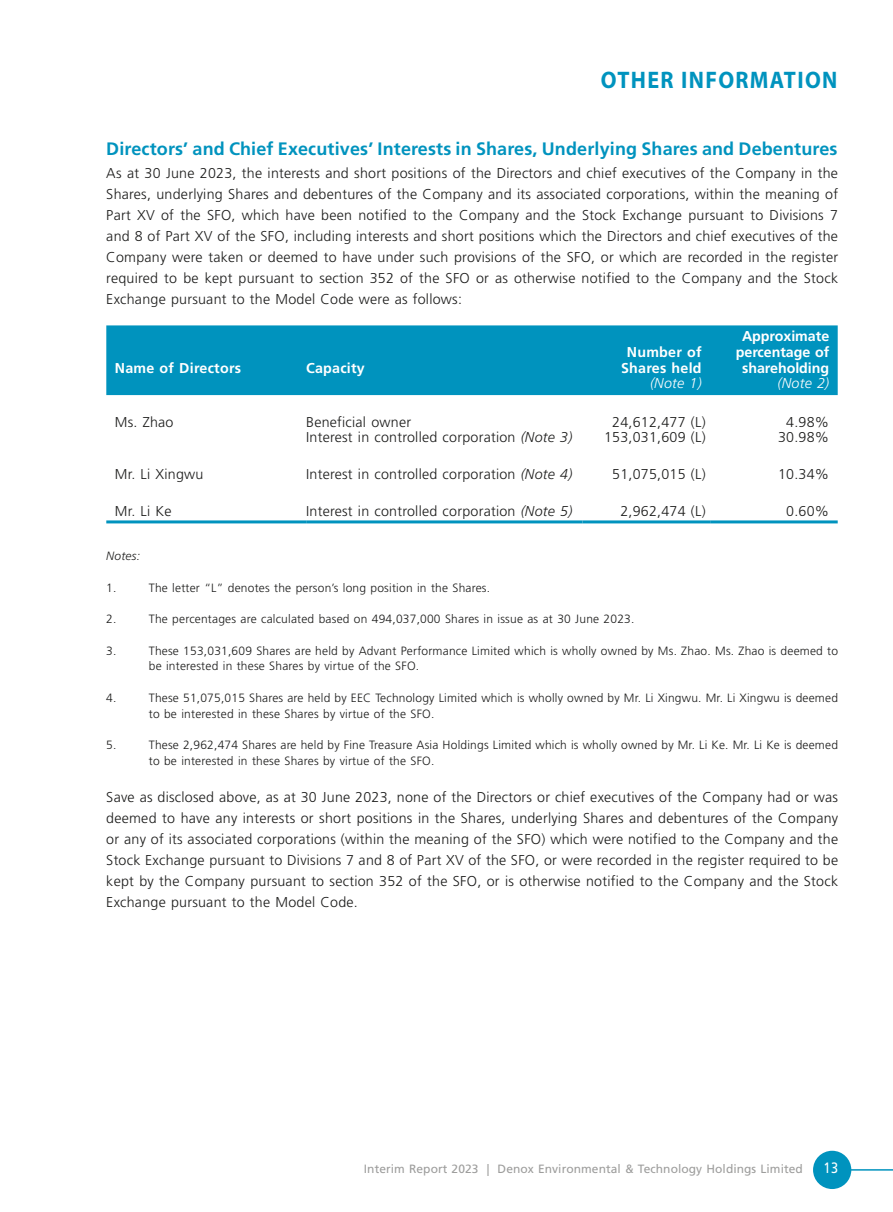
<style>
.page{position:relative;width:893px;height:1212px;background:#fff}
.page>*{position:absolute;margin:0;border:0;box-sizing:border-box;transform-origin:0 0}
.t1{font:700 24px "Myriad Pro";letter-spacing:.06em;color:#0093be;scale:.92 1}
.t2{font:700 18px "Frutiger LT Std";letter-spacing:.01em;color:#0093be}
.t3{font:15px "Frutiger LT Std";color:#fff;scale:.85 1}
.t4{font:300 14.25px/21px "Frutiger LT Std";letter-spacing:.015em;color:#1c1c1b;text-align:justify}
.t5{font:700 14.25px/15.8px "Frutiger LT Std";color:#fff;text-align:center}
.t6{font:italic 300 14.25px "Frutiger LT Std";letter-spacing:.015em;color:#fff}
.t7{font:300 12px/15.8px "Frutiger LT Std";letter-spacing:.015em;color:#1c1c1b}
.t8{font:12px "Frutiger LT Std";letter-spacing:.005em;color:#9d9d9c}
.t9{font:italic 300 12px "Frutiger LT Std";letter-spacing:.015em;color:#1c1c1b}
.s1{font-style:italic}
</style>
<div class="page">
<div style="left:813px;top:1151px;width:38px;height:38px;background:#0093be;border-radius:50%"></div>
<hr style="left:850px;top:1169px;width:43px;height:1px;background:#0093be">
<div style="left:106px;top:325px;width:732px;height:70px;background:#0093be"></div>
<hr style="left:106px;top:520px;width:200px;height:3px;background:#0093be">
<hr style="left:306px;top:520px;width:277px;height:3px;background:#0093be">
<hr style="left:583px;top:520px;width:127px;height:3px;background:#0093be">
<hr style="left:710px;top:520px;width:128px;height:3px;background:#0093be">
<h1 class="t1" style="left:601px;top:67px;width:258px">OTHER INFORMATION</h1>
<p class="t2" style="left:106px;top:138px;width:733px">Directors’ and Chief Executives’ Interests in Shares, Underlying Shares and Debentures</p>
<p class="t4" style="left:106px;top:163px;width:733px">As at 30 June 2023, the interests and short positions of the Directors and chief executives of the Company in the Shares, underlying Shares and debentures of the Company and its associated corporations, within the meaning of Part XV of the SFO, which have been notified to the Company and the Stock Exchange pursuant to Divisions 7 and 8 of Part XV of the SFO, including interests and short positions which the Directors and chief executives of the Company were taken or deemed to have under such provisions of the SFO, or which are recorded in the register required to be kept pursuant to section 352 of the SFO or as otherwise notified to the Company and the Stock Exchange pursuant to the Model Code were as follows:</p>
<p class="t5" style="left:115px;top:360px;width:128px">Name of Directors</p>
<p class="t5" style="left:306px;top:360px;width:60px">Capacity</p>
<p class="t5" style="left:736px;top:328px;width:95px">Approximate percentage of shareholding</p>
<p class="t5" style="left:621px;top:344px;width:82px">Number of<br>Shares held</p>
<p class="t6" style="left:650px;top:375px;width:53px">(Note 1)</p>
<p class="t6" style="left:778px;top:375px;width:53px">(Note 2)</p>
<p class="t4" style="left:115px;top:411px;width:60px">Ms. Zhao</p>
<p class="t4" style="left:306px;top:414px;width:268px;line-height:15.8px">Beneficial owner<br>Interest in controlled corporation <span class="s1">(Note 3)</span></p>
<p class="t4" style="left:604px;top:414px;width:103px;line-height:15.8px;text-align:center">24,612,477 (L)<br>153,031,609 (L)</p>
<p class="t4" style="left:778px;top:414px;width:53px;line-height:15.8px;text-align:center">4.98%<br>30.98%</p>
<p class="t4" style="left:115px;top:464px;width:90px">Mr. Li Xingwu</p>
<p class="t4" style="left:306px;top:464px;width:268px">Interest in controlled corporation <span class="s1">(Note 4)</span></p>
<p class="t4" style="left:612px;top:464px;width:95px">51,075,015 (L)</p>
<p class="t4" style="left:778px;top:464px;width:53px">10.34%</p>
<p class="t4" style="left:115px;top:501px;width:58px">Mr. Li Ke</p>
<p class="t4" style="left:306px;top:501px;width:268px">Interest in controlled corporation <span class="s1">(Note 5)</span></p>
<p class="t4" style="left:620px;top:501px;width:87px">2,962,474 (L)</p>
<p class="t4" style="left:786px;top:501px;width:44px">0.60%</p>
<p class="t9" style="left:106px;top:549px;width:35px">Notes:</p>
<p class="t7" style="left:106px;top:580px;width:12px">1.</p>
<p class="t7" style="left:149px;top:580px;width:343px">The letter “L” denotes the person’s long position in the Shares.</p>
<p class="t7" style="left:106px;top:611px;width:12px">2.</p>
<p class="t7" style="left:149px;top:611px;width:487px">The percentages are calculated based on 494,037,000 Shares in issue as at 30 June 2023.</p>
<p class="t7" style="left:106px;top:643px;width:12px">3.</p>
<p class="t7" style="left:149px;top:643px;width:691px">These 153,031,609 Shares are held by Advant Performance Limited which is wholly owned by Ms. Zhao. Ms. Zhao is deemed to be interested in these Shares by virtue of the SFO.</p>
<p class="t7" style="left:106px;top:690px;width:12px">4.</p>
<p class="t7" style="left:149px;top:690px;width:691px">These 51,075,015 Shares are held by EEC Technology Limited which is wholly owned by Mr. Li Xingwu. Mr. Li Xingwu is deemed to be interested in these Shares by virtue of the SFO.</p>
<p class="t7" style="left:106px;top:737px;width:12px">5.</p>
<p class="t7" style="left:149px;top:737px;width:691px">These 2,962,474 Shares are held by Fine Treasure Asia Holdings Limited which is wholly owned by Mr. Li Ke. Mr. Li Ke is deemed to be interested in these Shares by virtue of the SFO.</p>
<p class="t4" style="left:106px;top:786px;width:733px">Save as disclosed above, as at 30 June 2023, none of the Directors or chief executives of the Company had or was deemed to have any interests or short positions in the Shares, underlying Shares and debentures of the Company or any of its associated corporations (within the meaning of the SFO) which were notified to the Company and the Stock Exchange pursuant to Divisions 7 and 8 of Part XV of the SFO, or were recorded in the register required to be kept by the Company pursuant to section 352 of the SFO, or is otherwise notified to the Company and the Stock Exchange pursuant to the Model Code.</p>
<p class="t8" style="left:364px;top:1162px;width:440px">Interim Report 2023 | Denox Environmental &amp; Technology Holdings Limited</p>
<p class="t3" style="left:823px;top:1159px;width:19px">13</p>
</div>
